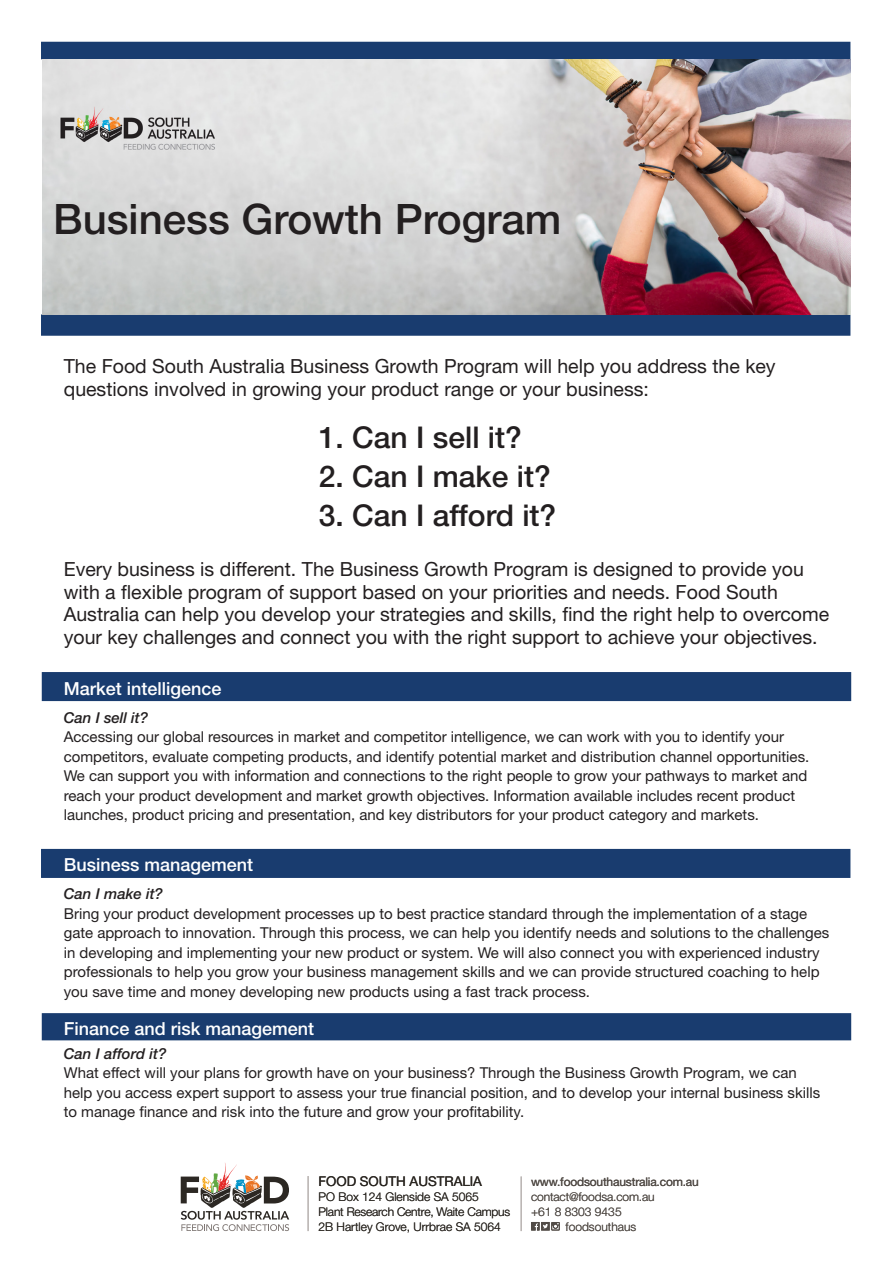
<style>
.page{position:relative;width:893px;height:1263px;background:#fff}
.page>*{position:absolute;margin:0;border:0;box-sizing:border-box;transform-origin:0 0}
.t1{font:500 42px "Helvetica Neue LT Std";color:#231f20}
.t2{font:500 30px "Helvetica Neue LT Std";color:#231f20}
.t3{font:19.5px/22.5px "Helvetica Neue LT Std";color:#231f20}
.t4{font:500 18px "Helvetica Neue LT Std";color:#fff}
.t5{font:15px/19.5px "Helvetica Neue LT Std";color:#231f20}
.t6{font:italic 500 15px "Helvetica Neue LT Std";color:#231f20}
.t7{font:13.5px "Helvetica Neue LT Std";letter-spacing:-.005em;color:#2c2823}
.t8{font:300 12px/15px "Helvetica Neue LT Std";color:#2c2823}
.t9{font:300 12px "Helvetica Neue LT Std";color:#524c47}
.t10{font:12px "Helvetica Neue LT Std";letter-spacing:-.015em;color:#524c47}
</style>
<div class="page">
<svg style="left:181px;top:1163px;width:108px;height:68px"></svg>
<div style="left:41px;top:42px;width:809px;height:17px;background:#193c6f"></div>
<svg style="left:531px;top:1222px;width:29px;height:8px"></svg>
<hr style="left:308px;top:1176px;width:1px;height:55px;background:#b4aeac">
<hr style="left:521px;top:1176px;width:1px;height:55px;background:#b4aeac">
<div style="left:42px;top:672px;width:809px;height:29px;background:#193c6f"></div>
<div style="left:42px;top:1013px;width:809px;height:27px;background:#193c6f;border:2px solid #193c6f"></div>
<div style="left:41px;top:849px;width:809px;height:29px;background:#193c6f;border:2px solid #193c6f"></div>
<div style="left:41px;top:314px;width:809px;height:22px;background:#193c6f;border:2px solid #193c6f"></div>
<img style="left:43px;top:59px;width:807px;height:255px">
<p class="t1" style="left:53px;top:194px;width:510px">Business Growth Program</p>
<p class="t3" style="left:64px;top:355px;width:713px">The Food South Australia Business Growth Program will help you address the key questions involved in growing your product range or your business:</p>
<p class="t2" style="left:319px;top:420px;width:204px">1. Can I sell it?</p>
<p class="t2" style="left:319px;top:459px;width:233px">2. Can I make it?</p>
<p class="t2" style="left:319px;top:498px;width:239px">3. Can I afford it?</p>
<p class="t3" style="left:64px;top:558px;width:767px">Every business is different. The Business Growth Program is designed to provide you with a flexible program of support based on your priorities and needs. Food South Australia can help you develop your strategies and skills, find the right help to overcome your key challenges and connect you with the right support to achieve your objectives.</p>
<p class="t4" style="left:64px;top:678px;width:159px">Market intelligence</p>
<p class="t6" style="left:64px;top:709px;width:86px">Can I sell it?</p>
<p class="t5" style="left:64px;top:727px;width:747px">Accessing our global resources in market and competitor intelligence, we can work with you to identify your competitors, evaluate competing products, and identify potential market and distribution channel opportunities.<br>We can support you with information and connections to the right people to grow your pathways to market and reach your product development and market growth objectives. Information available includes recent product launches, product pricing and presentation, and key distributors for your product category and markets.</p>
<p class="t4" style="left:64px;top:854px;width:191px">Business management</p>
<p class="t6" style="left:64px;top:885px;width:101px">Can I make it?</p>
<p class="t5" style="left:64px;top:903px;width:767px">Bring your product development processes up to best practice standard through the implementation of a stage gate approach to innovation. Through this process, we can help you identify needs and solutions to the challenges in developing and implementing your new product or system. We will also connect you with experienced industry professionals to help you grow your business management skills and we can provide structured coaching to help you save time and money developing new products using a fast track process.</p>
<p class="t4" style="left:64px;top:1018px;width:252px">Finance and risk management</p>
<p class="t6" style="left:64px;top:1044px;width:104px">Can I afford it?</p>
<p class="t5" style="left:64px;top:1063px;width:758px">What effect will your plans for growth have on your business? Through the Business Growth Program, we can help you access expert support to assess your true financial position, and to develop your internal business skills to manage finance and risk into the future and grow your profitability.</p>
<p class="t7" style="left:319px;top:1173px;width:165px">FOOD SOUTH AUSTRALIA</p>
<p class="t8" style="left:319px;top:1189px;width:193px">PO Box 124 Glenside SA 5065<br>Plant Research Centre, Waite Campus<br>2B Hartley Grove, Urrbrae SA 5064</p>
<p class="t10" style="left:531px;top:1175px;width:169px">www.foodsouthaustralia.com.au</p>
<p class="t9" style="left:531px;top:1189px;width:125px">contact@foodsa.com.au</p>
<p class="t9" style="left:531px;top:1204px;width:92px">+61 8 8303 9435</p>
<p class="t9" style="left:566px;top:1219px;width:72px">foodsouthaus</p>
</div>
